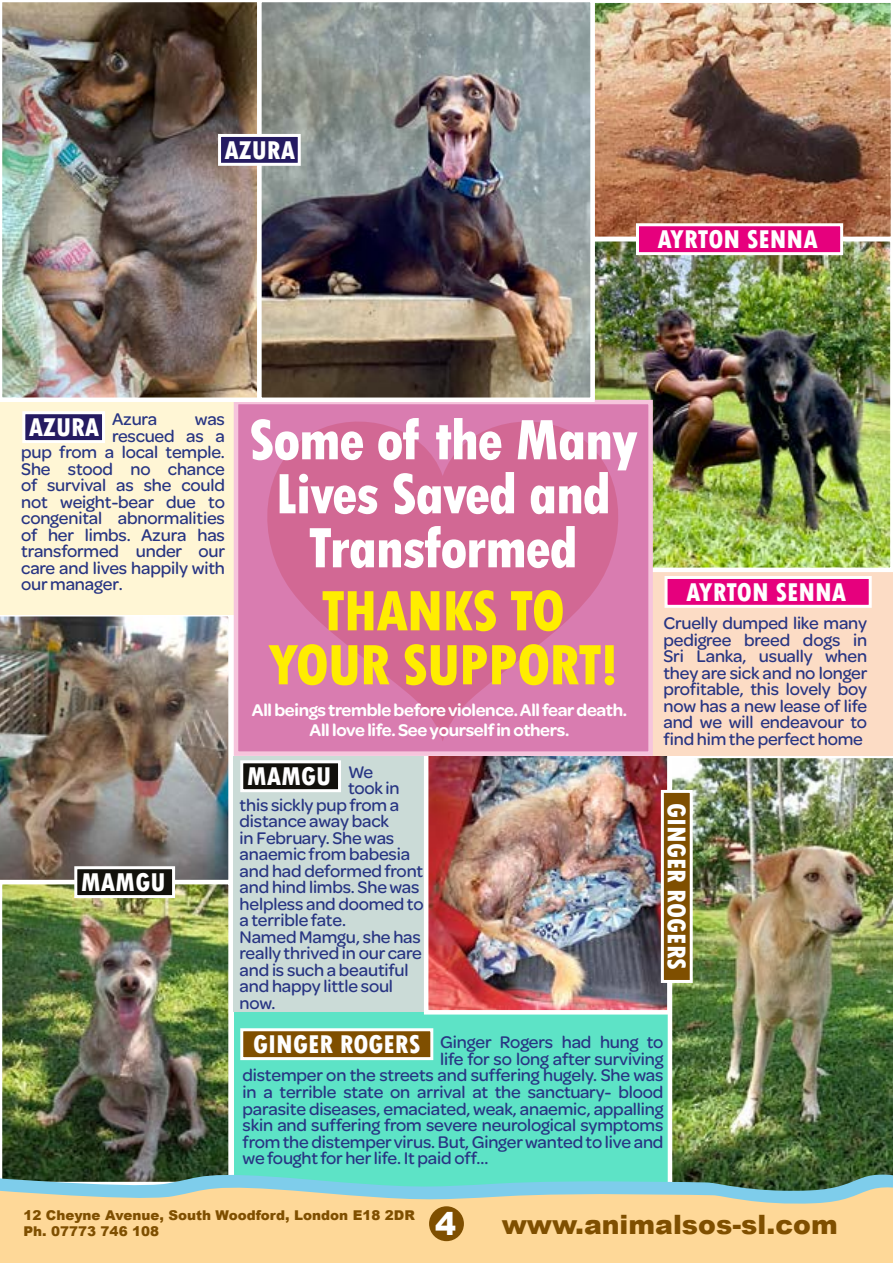
<style>
.page{position:relative;width:893px;height:1263px;background:#fff}
.page>*{position:absolute;margin:0;border:0;box-sizing:border-box;transform-origin:0 0}
.t1{font:800 condensed 60px/54px "Tw Cen";letter-spacing:-.025em;color:#fff;text-align:center}
.t2{font:800 condensed 60px/54px "Tw Cen";letter-spacing:-.025em;color:#ffed00;text-align:center}
.t3{font:900 31.5px "Arial";color:#fff}
.t4{font:800 condensed 27px "Tw Cen";color:#fff}
.t5{font:900 26.7px "Arial";color:#7f4f00}
.t6{font:500 18px/16.5px "Omnes";letter-spacing:-.01em;color:#283583;text-align:justify}
.t7{font:600 18px/19.5px "Omnes";letter-spacing:-.02em;color:#fff;text-align:center}
.t8{font:900 13.5px/16.2px "Arial";color:#7f4f00}
</style>
<div class="page">
<img style="left:0;top:614px;width:233px;height:266px">
<img style="left:2px;top:884px;width:227px;height:277px">
<div style="left:234px;top:1012px;width:435px;height:183px;background:#5de3c6"></div>
<div style="left:233px;top:756px;width:193px;height:256px;background:#cbdbd7"></div>
<img style="left:429px;top:756px;width:238px;height:253px">
<div style="left:424px;top:751px;width:248px;height:263px;border:4px solid #fff"></div>
<img style="left:668px;top:756px;width:225px;height:405px">
<div style="left:653px;top:570px;width:240px;height:186px;background:#fcdcc5"></div>
<div style="left:664px;top:576px;width:208px;height:32px;background:#e6007d;border:3px solid #fff"></div>
<div style="left:0;top:400px;width:234px;height:214px;background:#fff6d5"></div>
<div style="left:22px;top:411px;width:83px;height:32px;background:#251b61;border:3px solid #fff"></div>
<img style="left:595px;top:241px;width:298px;height:331px">
<svg style="left:2px;top:1161px;width:891px;height:13px"></svg>
<svg style="left:0;top:1174px;width:893px;height:89px;background:#dad0a1"></svg>
<div style="left:429px;top:1206px;width:35px;height:35px;background:#7f4f00;border-radius:50%"></div>
<div style="left:234px;top:400px;width:419px;height:356px;background:#d97cb0;border:4px solid #f6c4dc"></div>
<svg style="left:267px;top:421px;width:351px;height:320px;fill:#d26894"></svg>
<img style="left:0;top:2px;width:257px;height:400px">
<img style="left:595px;top:3px;width:296px;height:234px">
<img style="left:257px;top:2px;width:338px;height:400px">
<div style="left:240px;top:760px;width:101px;height:32px;background:#12110c;border:3px solid #fff"></div>
<div style="left:240px;top:1028px;width:193px;height:32px;background:#7f4f00;border:3px solid #fff"></div>
<div style="left:218px;top:134px;width:83px;height:32px;background:#251b61;border:3px solid #fff"></div>
<div style="left:636px;top:223px;width:207px;height:32px;background:#e6007d;border:3px solid #fff"></div>
<div style="left:74px;top:866px;width:101px;height:32px;background:#12110c;border:3px solid #fff"></div>
<div style="left:661px;top:790px;width:32px;height:193px;background:#7f4f00;border:3px solid #fff"></div>
<h3 class="t4" style="left:224px;top:134px;width:72px">AZURA</h3>
<h3 class="t4" style="left:657px;top:224px;width:162px">AYRTON SENNA</h3>
<p class="t6" style="left:112px;top:410px;width:47px">Azura</p>
<p class="t6" style="left:195px;top:410px;width:32px">was</p>
<p class="t6" style="left:112px;top:426px;width:114px">rescued as a</p>
<p class="t6" style="left:21px;top:443px;width:205px">pup from a local temple.</p>
<p class="t6" style="left:21px;top:459px;width:205px">She stood no chance</p>
<p class="t6" style="left:21px;top:476px;width:205px">of survival as she could</p>
<p class="t6" style="left:21px;top:492px;width:205px">not weight-bear due to</p>
<p class="t6" style="left:21px;top:509px;width:205px">congenital abnormalities</p>
<p class="t6" style="left:21px;top:525px;width:205px">of her limbs. Azura has</p>
<p class="t6" style="left:21px;top:542px;width:205px">transformed under our</p>
<p class="t6" style="left:21px;top:558px;width:205px">care and lives happily with</p>
<p class="t6" style="left:21px;top:575px;width:103px">our manager.</p>
<h3 class="t4" style="left:29px;top:411px;width:72px">AZURA</h3>
<h3 class="t4" style="left:81px;top:866px;width:86px">MAMGU</h3>
<h1 class="t1" style="left:249px;top:413px;width:391px">Some of the Many<br>Lives Saved and<br>Transformed</h1>
<h1 class="t2" style="left:268px;top:584px;width:352px">THANKS TO<br>YOUR SUPPORT!</h1>
<p class="t7" style="left:252px;top:699px;width:377px">All beings tremble before violence. All fear death.<br>All love life. See yourself in others.</p>
<p class="t6" style="left:348px;top:762px;width:27px">We</p>
<p class="t6" style="left:348px;top:779px;width:53px">took in</p>
<p class="t6" style="left:240px;top:795px;width:161px">this sickly pup from a</p>
<p class="t6" style="left:240px;top:812px;width:151px">distance away back</p>
<p class="t6" style="left:240px;top:828px;width:156px">in February. She was</p>
<p class="t6" style="left:240px;top:845px;width:172px">anaemic from babesia</p>
<p class="t6" style="left:240px;top:861px;width:185px">and had deformed front</p>
<p class="t6" style="left:240px;top:878px;width:181px">and hind limbs. She was</p>
<p class="t6" style="left:240px;top:894px;width:185px">helpless and doomed to</p>
<p class="t6" style="left:240px;top:911px;width:108px">a terrible fate.</p>
<p class="t6" style="left:240px;top:927px;width:183px">Named Mamgu, she has</p>
<p class="t6" style="left:240px;top:944px;width:184px">really thrived in our care</p>
<p class="t6" style="left:240px;top:960px;width:171px">and is such a beautiful</p>
<p class="t6" style="left:240px;top:977px;width:155px">and happy little soul</p>
<p class="t6" style="left:240px;top:993px;width:37px">now.</p>
<h3 class="t4" style="left:247px;top:761px;width:86px">MAMGU</h3>
<h3 class="t4" style="left:686px;top:576px;width:162px">AYRTON SENNA</h3>
<p class="t6" style="left:663px;top:614px;width:206px">Cruelly dumped like many pedigree breed dogs in Sri Lanka, usually when they are sick and no longer profitable, this lovely boy now has a new lease of life and we will endeavour to find him the perfect home</p>
<h3 class="t4" style="left:692px;top:803px;width:169px;rotate:90deg">GINGER ROGERS</h3>
<h3 class="t4" style="left:253px;top:1028px;width:169px">GINGER ROGERS</h3>
<p class="t6" style="left:440px;top:1033px;width:225px">Ginger Rogers had hung to</p>
<p class="t6" style="left:440px;top:1049px;width:225px">life for so long after surviving</p>
<p class="t6" style="left:243px;top:1066px;width:422px">distemper on the streets and suffering hugely. She was</p>
<p class="t6" style="left:243px;top:1082px;width:422px">in a terrible state on arrival at the sanctuary- blood</p>
<p class="t6" style="left:243px;top:1099px;width:422px">parasite diseases, emaciated, weak, anaemic, appalling</p>
<p class="t6" style="left:243px;top:1116px;width:422px">skin and suffering from severe neurological symptoms</p>
<p class="t6" style="left:243px;top:1132px;width:422px">from the distemper virus. But, Ginger wanted to live and</p>
<p class="t6" style="left:243px;top:1149px;width:247px">we fought for her life. It paid off…</p>
<p class="t8" style="left:23px;top:1206px;width:393px">12 Cheyne Avenue, South Woodford, London E18 2DR<br>Ph. 07773 746 108</p>
<h2 class="t3" style="left:435px;top:1201px;width:22px">4</h2>
<h3 class="t5" style="left:502px;top:1205px;width:337px">www.animalsos-sl.com</h3>
</div>
